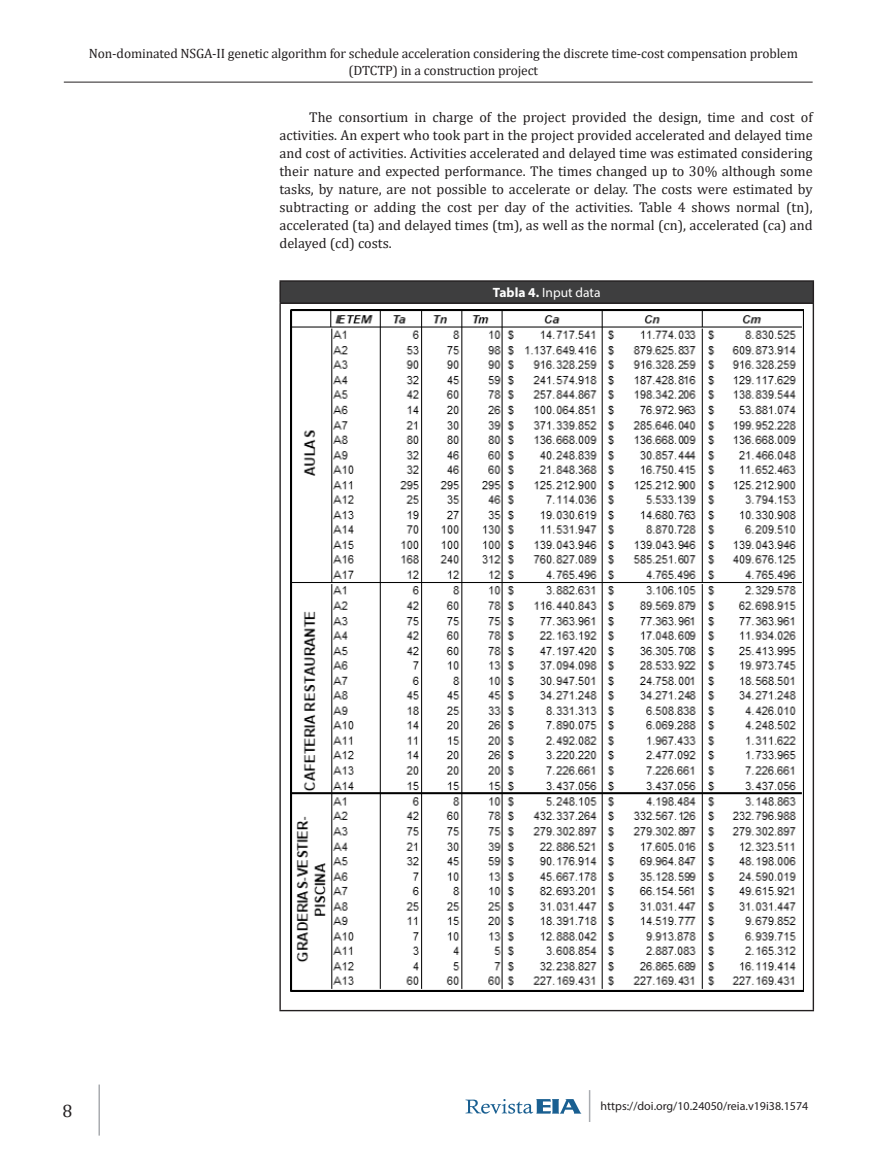
<style>
.page{position:relative;width:885px;height:1170px;background:#fff}
.page>*{position:absolute;margin:0;border:0;box-sizing:border-box;transform-origin:0 0}
.t1{font:18px "Cambria";color:#231f20}
.t2{font:14.25px/18px "Cambria";color:#231f20;text-align:justify}
.t3{font:13.5px/16.2px "Cambria";letter-spacing:-.01em;color:#231f20;text-align:center}
.t4{font:13.5px "Myriad Pro";color:#fff}
.t5{font:12px "Myriad Pro";color:#231f20}
.s1{font-weight:700}
</style>
<div class="page">
<hr style="left:98px;top:1084px;width:2px;height:51px;background:#a9acb0">
<svg style="left:465px;top:1099px;width:116px;height:14px"></svg>
<hr style="left:64px;top:82px;width:748px;height:1px;background:#231f20">
<hr style="left:588px;top:1089px;width:2px;height:32px;background:#a9acb0">
<div style="left:280px;top:281px;width:533px;height:22px;background:#3e3e3f"></div>
<hr style="left:279px;top:280px;width:535px;height:2px;background:#231f20">
<hr style="left:279px;top:282px;width:2px;height:20px;background:#231f20">
<hr style="left:812px;top:282px;width:2px;height:20px;background:#231f20">
<hr style="left:279px;top:302px;width:535px;height:2px;background:#231f20">
<hr style="left:279px;top:304px;width:2px;height:705px;background:#231f20">
<hr style="left:812px;top:304px;width:2px;height:705px;background:#231f20">
<hr style="left:279px;top:1009px;width:535px;height:2px;background:#231f20">
<img style="left:290px;top:310px;width:513px;height:681px">
<p class="t3" style="left:89px;top:46px;width:710px">Non-dominated NSGA-II genetic algorithm for schedule acceleration considering the discrete time-cost compensation problem (DTCTP) in a construction project</p>
<p class="t2" style="left:279px;top:108px;width:534px;text-indent:30px">The consortium in charge of the project provided the design, time and cost of activities. An expert who took part in the project provided accelerated and delayed time and cost of activities. Activities accelerated and delayed time was estimated considering their nature and expected performance. The times changed up to 30% although some tasks, by nature, are not possible to accelerate or delay. The costs were estimated by subtracting or adding the cost per day of the activities. Table 4 shows normal (tn), accelerated (ta) and delayed times (tm), as well as the normal (cn), accelerated (ca) and delayed (cd) costs.</p>
<p class="t4" style="left:493px;top:284px;width:109px"><span class="s1">Tabla 4.</span> Input data</p>
<p class="t1" style="left:62px;top:1100px;width:11px">8</p>
<p class="t5" style="left:600px;top:1098px;width:209px">https://doi.org/10.24050/reia.v19i38.1574</p>
</div>
